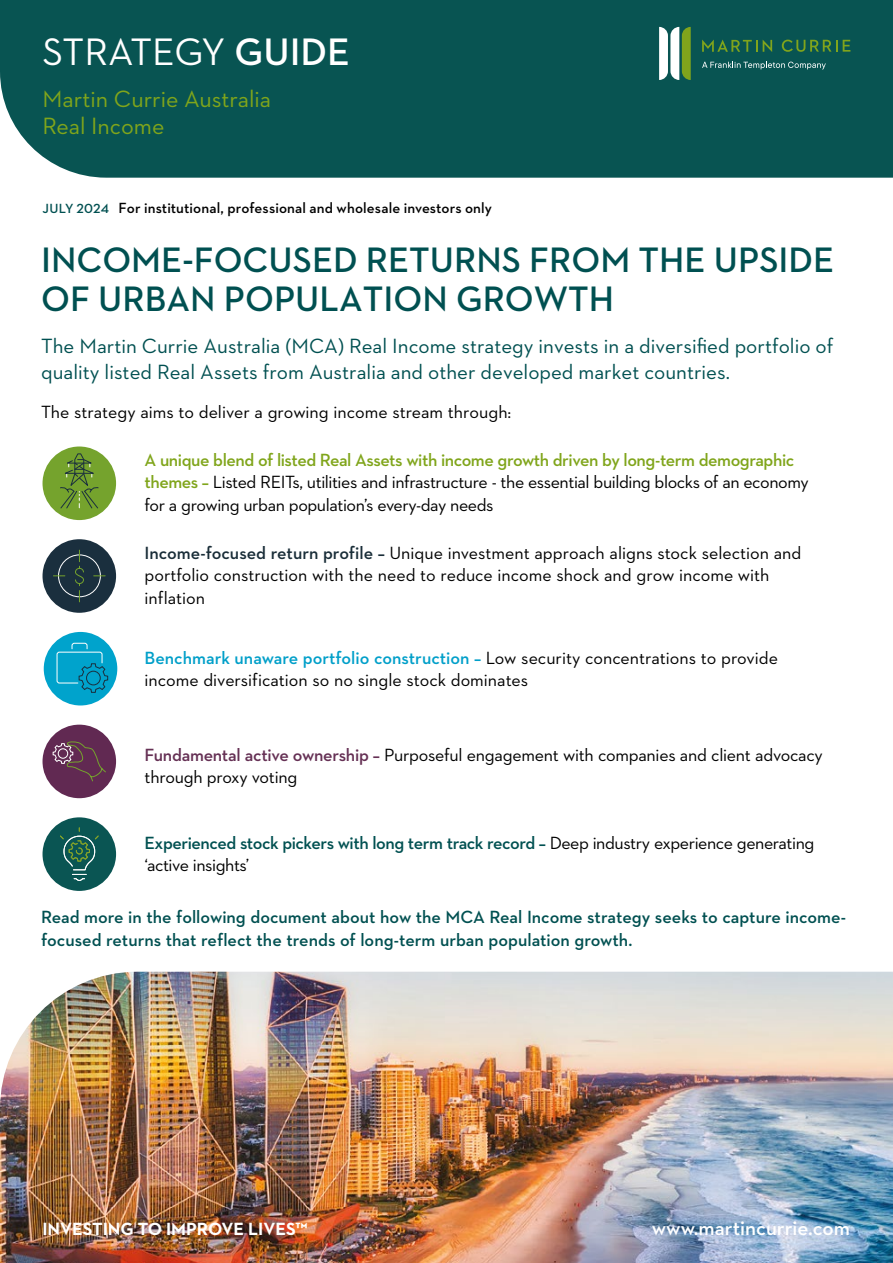
<style>
.page{position:relative;width:893px;height:1263px;background:#fff}
.page>*{position:absolute;margin:0;border:0;box-sizing:border-box;transform-origin:0 0}
.t1{font:39px "Neutraface 2 Text";letter-spacing:-.01em;color:#fff}
.t2{font:600 36px/39px "Neutraface 2 Text";color:#005051}
.t3{font:24px/27px "Neutraface 2 Text";color:#80a51b}
.t4{font:21px/25.5px "Neutraface 2 Text";color:#005051}
.t5{font:600 21px "Neutraface 2 Text";color:#fff}
.t6{font:18px/22.5px "Neutraface 2 Text";letter-spacing:-.01em;color:#000}
.t7{font:600 18px/22.5px "Neutraface 2 Text";color:#005051}
.t8{font:700 18px "Neutraface 2 Text";color:#fff}
.t9{font:600 15px "Neutraface 2 Text";letter-spacing:.01em;color:#000}
.s1{font-weight:600}
.s2{font-size:13.5px;color:#005051}
.s3{font-weight:600;color:#80a51b}
.s4{font-weight:600;color:#192d38}
.s5{font-weight:600;color:#009fc9}
.s6{font-weight:600;color:#653054}
.s7{font-weight:600;color:#005051}
</style>
<div class="page">
<img style="left:0;top:972px;width:893px;height:291px">
<div style="left:0;top:0;width:893px;height:178px;background:#085452"></div>
<svg style="left:702px;top:62px;width:124px;height:7px"></svg>
<svg style="left:659px;top:27px;width:32px;height:53px"></svg>
<svg style="left:702px;top:40px;width:70px;height:12px"></svg>
<svg style="left:782px;top:40px;width:68px;height:12px"></svg>
<div style="left:43px;top:817px;width:73px;height:74px;background:#0a5553;border-radius:50%"></div>
<svg style="left:60px;top:827px;width:39px;height:54px"></svg>
<div style="left:43px;top:725px;width:73px;height:73px;background:#612952;border-radius:50%"></div>
<svg style="left:52px;top:741px;width:54px;height:41px"></svg>
<div style="left:44px;top:632px;width:73px;height:73px;background:#00a3cc;border-radius:50%"></div>
<svg style="left:56px;top:643px;width:52px;height:50px"></svg>
<div style="left:43px;top:539px;width:73px;height:74px;background:#1a2f3e;border-radius:50%"></div>
<svg style="left:53px;top:549px;width:53px;height:53px"></svg>
<div style="left:43px;top:446px;width:73px;height:74px;background:#75a32d;border-radius:50%"></div>
<svg style="left:60px;top:453px;width:39px;height:56px"></svg>
<h1 class="t1" style="left:43px;top:27px;width:309px">STRATEGY <span class="s1">GUIDE</span></h1>
<h3 class="t3" style="left:43px;top:85px;width:230px">Martin Currie Australia<br>Real Income</h3>
<p class="t9" style="left:43px;top:198px;width:451px"><span class="s2">JULY 2024</span> For institutional, professional and wholesale investors only</p>
<h2 class="t2" style="left:41px;top:239px;width:795px">INCOME-FOCUSED RETURNS FROM THE UPSIDE<br>OF URBAN POPULATION GROWTH</h2>
<p class="t4" style="left:41px;top:333px;width:794px">The Martin Currie Australia (MCA) Real Income strategy invests in a diversified portfolio of quality listed Real Assets from Australia and other developed market countries.</p>
<p class="t6" style="left:41px;top:400px;width:472px">The strategy aims to deliver a growing income stream through:</p>
<p class="t6" style="left:145px;top:448px;width:666px"><span class="s3">A unique blend of listed Real Assets with income growth driven by long-term demographic themes –</span> Listed REITs, utilities and infrastructure - the essential building blocks of an economy for a growing urban population’s every-day needs</p>
<p class="t6" style="left:145px;top:541px;width:658px"><span class="s4">Income-focused return profile –</span> Unique investment approach aligns stock selection and portfolio construction with the need to reduce income shock and grow income with inflation</p>
<p class="t6" style="left:145px;top:646px;width:635px"><span class="s5">Benchmark unaware portfolio construction –</span> Low security concentrations to provide income diversification so no single stock dominates</p>
<p class="t6" style="left:145px;top:743px;width:680px"><span class="s6">Fundamental active ownership –</span> Purposeful engagement with companies and client advocacy through proxy voting</p>
<p class="t6" style="left:145px;top:831px;width:671px"><span class="s7">Experienced stock pickers with long term track record –</span> Deep industry experience generating ‘active insights’</p>
<p class="t7" style="left:41px;top:906px;width:806px">Read more in the following document about how the MCA Real Income strategy seeks to capture income&shy;focused returns that reflect the trends of long-term urban population growth.</p>
<p class="t8" style="left:42px;top:1218px;width:267px">INVESTING TO IMPROVE LIVES™</p>
<p class="t5" style="left:652px;top:1215px;width:200px">www.martincurrie.com</p>
</div>
